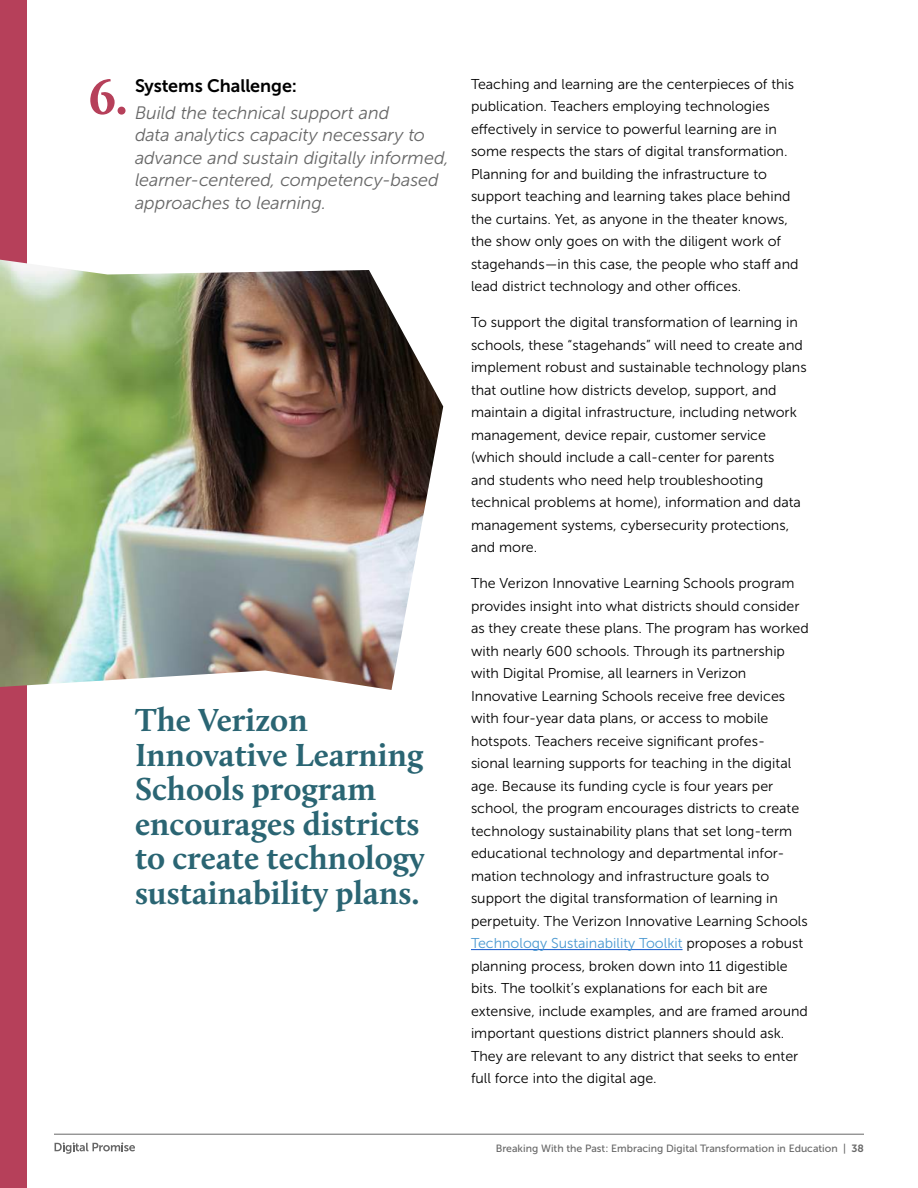
<style>
.page{position:relative;width:918px;height:1188px;background:#fff}
.page>*{position:absolute;margin:0;border:0;box-sizing:border-box;transform-origin:0 0}
.t1{font:700 51.6px "Calluna";color:#b6405a}
.t2{font:700 33px/34.5px "Calluna";color:#2a6573}
.t3{font:italic 18px/22.5px "Museo Sans 300";letter-spacing:-.005em;color:#676767}
.t4{font:18px "Museo Sans 700";letter-spacing:-.005em;color:#000}
.t5{font:14.25px/22.5px "Museo Sans 300";color:#000}
.t6{font:10.5px "Museo Sans 500";color:#676767}
.s1{color:#4a98d0}
.s2{font-family:"Museo Sans 700"}
</style>
<div class="page">
<div style="left:0;top:0;width:27px;height:1188px;background:#b6405a"></div>
<hr style="left:54px;top:1134px;width:810px;height:1px;background:#676767">
<svg style="left:55px;top:1142px;width:80px;height:12px"></svg>
<hr style="left:471px;top:949px;width:212px;height:1px;background:#15c">
<img style="left:0;top:260px;width:443px;height:430px">
<h1 class="t1" style="left:88px;top:65px;width:41px">6.</h1>
<p class="t4" style="left:135px;top:75px;width:163px">Systems Challenge:</p>
<p class="t3" style="left:135px;top:101px;width:316px">Build the technical support and<br>data analytics capacity necessary to advance and sustain digitally informed, learner-centered, competency-based approaches to learning.</p>
<h2 class="t2" style="left:135px;top:702px;width:291px">The Verizon<br>Innovative Learning<br>Schools program encourages districts to create technology sustainability plans.</h2>
<p class="t5" style="left:471px;top:73px;width:329px">Teaching and learning are the centerpieces of this publication. Teachers employing technologies effectively in service to powerful learning are in some respects the stars of digital transformation.<br>Planning for and building the infrastructure to support teaching and learning takes place behind the curtains. Yet, as anyone in the theater knows, the show only goes on with the diligent work of stagehands—in this case, the people who staff and lead district technology and other offices.</p>
<p class="t5" style="left:471px;top:311px;width:337px">To support the digital transformation of learning in schools, these “stagehands” will need to create and implement robust and sustainable technology plans that outline how districts develop, support, and maintain a digital infrastructure, including network management, device repair, customer service (which should include a call-center for parents<br>and students who need help troubleshooting technical problems at home), information and data management systems, cybersecurity protections, and more.</p>
<p class="t5" style="left:471px;top:572px;width:339px">The Verizon Innovative Learning Schools program provides insight into what districts should consider as they create these plans. The program has worked with nearly 600 schools. Through its partnership with Digital Promise, all learners in Verizon Innovative Learning Schools receive free devices with four-year data plans, or access to mobile hotspots. Teachers receive significant profes-<br>sional learning supports for teaching in the digital age. Because its funding cycle is four years per school, the program encourages districts to create technology sustainability plans that set long-term educational technology and departmental infor&shy;mation technology and infrastructure goals to support the digital transformation of learning in perpetuity. The Verizon Innovative Learning Schools <span class="s1">Technology Sustainability Toolkit</span> proposes a robust planning process, broken down into 11 digestible bits. The toolkit’s explanations for each bit are extensive, include examples, and are framed around important questions district planners should ask.<br>They are relevant to any district that seeks to enter full force into the digital age.</p>
<p class="t6" style="left:496px;top:1142px;width:370px">Breaking With the Past: Embracing Digital Transformation in Education | <span class="s2">38</span></p>
</div>
